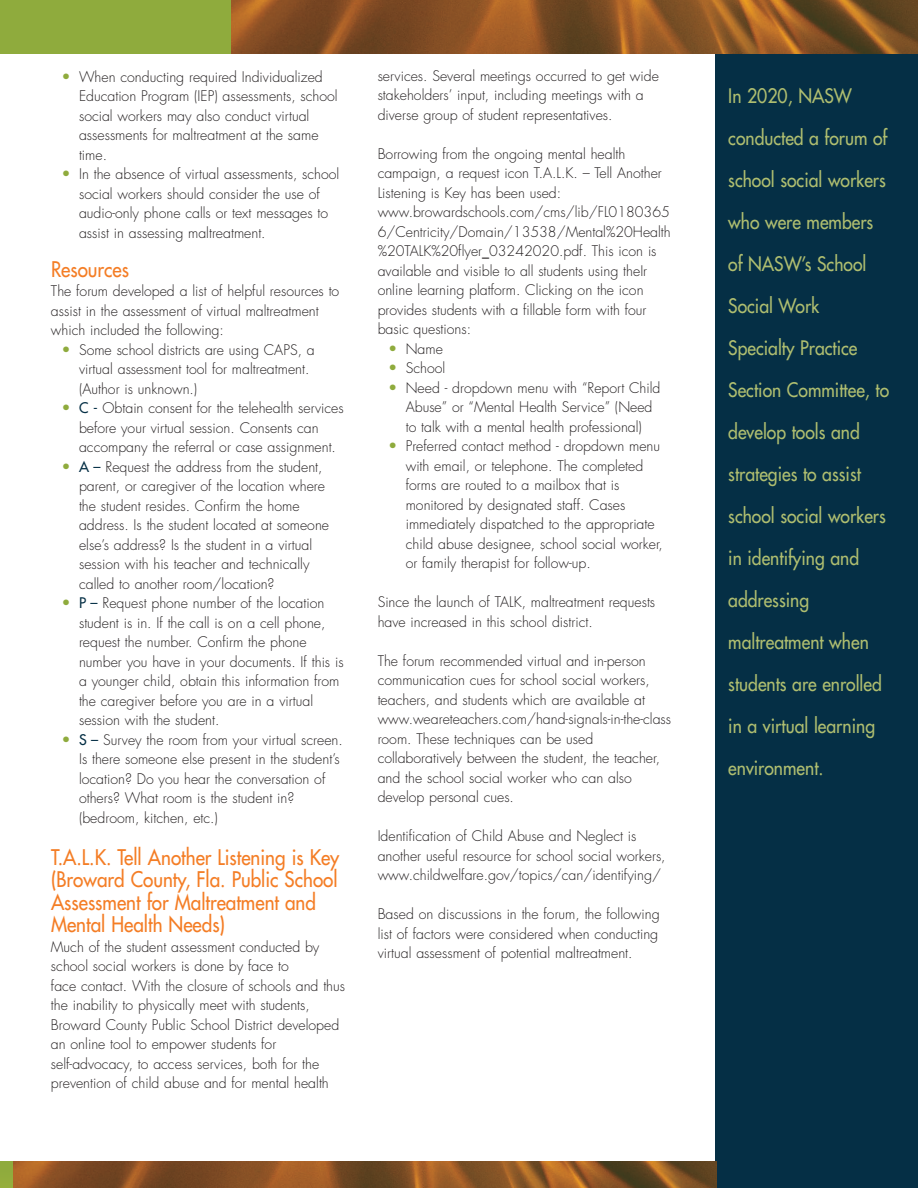
<style>
.page{position:relative;width:918px;height:1188px;background:#fff}
.page>*{position:absolute;margin:0;border:0;box-sizing:border-box;transform-origin:0 0}
.t1{font:21px/22.5px "Futura";color:#f47d25;scale:.9 1}
.t2{font:19.5px/42px "Futura";color:#afbe70;scale:.9 1}
.t3{font:300 14.25px/19.5px "Futura";color:#231f20}
.s1{font-size:15px;color:#8fab3d}
.s2{font-weight:400;color:#052f45}
</style>
<div class="page">
<div style="left:0;top:0;width:231px;height:54px;background:#8fab3d"></div>
<div style="left:0;top:1161px;width:14px;height:27px;background:#90ac3d"></div>
<div style="left:716px;top:14px;width:202px;height:1174px;background:#052f45"></div>
<img style="left:231px;top:0;width:687px;height:54px">
<img style="left:14px;top:1161px;width:703px;height:27px">
<p class="t3" style="left:79px;top:67px;width:260px;text-indent:-18px"><span class="s1">•</span> When conducting required Individualized Education Program (IEP) assessments, school social workers may also conduct virtual assessments for maltreatment at the same time.</p>
<p class="t3" style="left:79px;top:164px;width:262px;text-indent:-18px"><span class="s1">•</span> In the absence of virtual assessments, school social workers should consider the use of audio-only phone calls or text messages to assist in assessing maltreatment.</p>
<h1 class="t1" style="left:51px;top:257px;width:88px">Resources</h1>
<p class="t3" style="left:51px;top:281px;width:290px">The forum developed a list of helpful resources to assist in the assessment of virtual maltreatment which included the following:</p>
<p class="t3" style="left:79px;top:340px;width:237px;text-indent:-18px"><span class="s1">•</span> Some school districts are using CAPS, a virtual assessment tool for maltreatment. (Author is unknown.)</p>
<p class="t3" style="left:79px;top:398px;width:266px;text-indent:-18px"><span class="s1">•</span> <span class="s2">C -</span> Obtain consent for the telehealth services before your virtual session. Consents can accompany the referral or case assignment.</p>
<p class="t3" style="left:79px;top:457px;width:252px;text-indent:-18px"><span class="s1">•</span> <span class="s2">A –</span> Request the address from the student, parent, or caregiver of the location where the student resides. Confirm the home address. Is the student located at someone else’s address? Is the student in a virtual session with his teacher and technically called to another room/location?</p>
<p class="t3" style="left:79px;top:593px;width:266px;text-indent:-18px"><span class="s1">•</span> <span class="s2">P –</span> Request phone number of the location student is in. If the call is on a cell phone, request the number. Confirm the phone number you have in your documents. If this is a younger child, obtain this information from the caregiver before you are in a virtual session with the student.</p>
<p class="t3" style="left:79px;top:730px;width:265px;text-indent:-18px"><span class="s1">•</span> <span class="s2">S –</span> Survey the room from your virtual screen.<br>Is there someone else present in the student’s location? Do you hear the conversation of others? What room is the student in? (bedroom, kitchen, etc.)</p>
<h1 class="t1" style="left:51px;top:845px;width:322px">T.A.L.K. Tell Another Listening is Key (Broward County, Fla. Public School<br>Assessment for Maltreatment and<br>Mental Health Needs)</h1>
<p class="t3" style="left:51px;top:937px;width:296px">Much of the student assessment conducted by school social workers is done by face to<br>face contact. With the closure of schools and thus the inability to physically meet with students, Broward County Public School District developed an online tool to empower students for self-advocacy, to access services, both for the prevention of child abuse and for mental health</p>
<p class="t3" style="left:378px;top:66px;width:283px">services. Several meetings occurred to get wide stakeholders’ input, including meetings with a diverse group of student representatives.</p>
<p class="t3" style="left:378px;top:144px;width:295px">Borrowing from the ongoing mental health campaign, a request icon T.A.L.K. – Tell Another Listening is Key has been used: www.browardschools.com/cms/lib/FL0180365<br>6/Centricity/Domain/13538/Mental%20Health %20TALK%20flyer_03242020.pdf. This icon is available and visible to all students using theIr online learning platform. Clicking on the icon provides students with a fillable form with four basic questions:</p>
<p class="t3" style="left:388px;top:339px;width:56px"><span class="s1">•</span> Name</p>
<p class="t3" style="left:388px;top:359px;width:59px"><span class="s1">•</span> School</p>
<p class="t3" style="left:406px;top:378px;width:256px;text-indent:-18px"><span class="s1">•</span> Need - dropdown menu with “Report Child<br>Abuse” or “Mental Health Service” (Need to talk with a mental health professional)</p>
<p class="t3" style="left:406px;top:437px;width:259px;text-indent:-18px"><span class="s1">•</span> Preferred contact method - dropdown menu with email, or telephone. The completed forms are routed to a mailbox that is monitored by designated staff. Cases immediately dispatched to the appropriate child abuse designee, school social worker, or family therapist for follow-up.</p>
<p class="t3" style="left:378px;top:593px;width:279px">Since the launch of TALK, maltreatment requests have increased in this school district.</p>
<p class="t3" style="left:378px;top:651px;width:295px">The forum recommended virtual and in-person communication cues for school social workers, teachers, and students which are available at www.weareteachers.com/hand-signals-in-the-class room. These techniques can be used collaboratively between the student, the teacher, and the school social worker who can also develop personal cues.</p>
<p class="t3" style="left:378px;top:827px;width:289px">Identification of Child Abuse and Neglect is another useful resource for school social workers, www.childwelfare.gov/topics/can/identifying/</p>
<p class="t3" style="left:378px;top:905px;width:284px;text-align:justify">Based on discussions in the forum, the following list of factors were considered when conducting virtual assessment of potential maltreatment.</p>
<p class="t2" style="left:728px;top:75px;width:180px">In 2020, NASW conducted a forum of school social workers who were members of NASW’s School<br>Social Work<br>Specialty Practice<br>Section Committee, to develop tools and strategies to assist school social workers in identifying and addressing maltreatment when students are enrolled in a virtual learning environment.</p>
</div>
